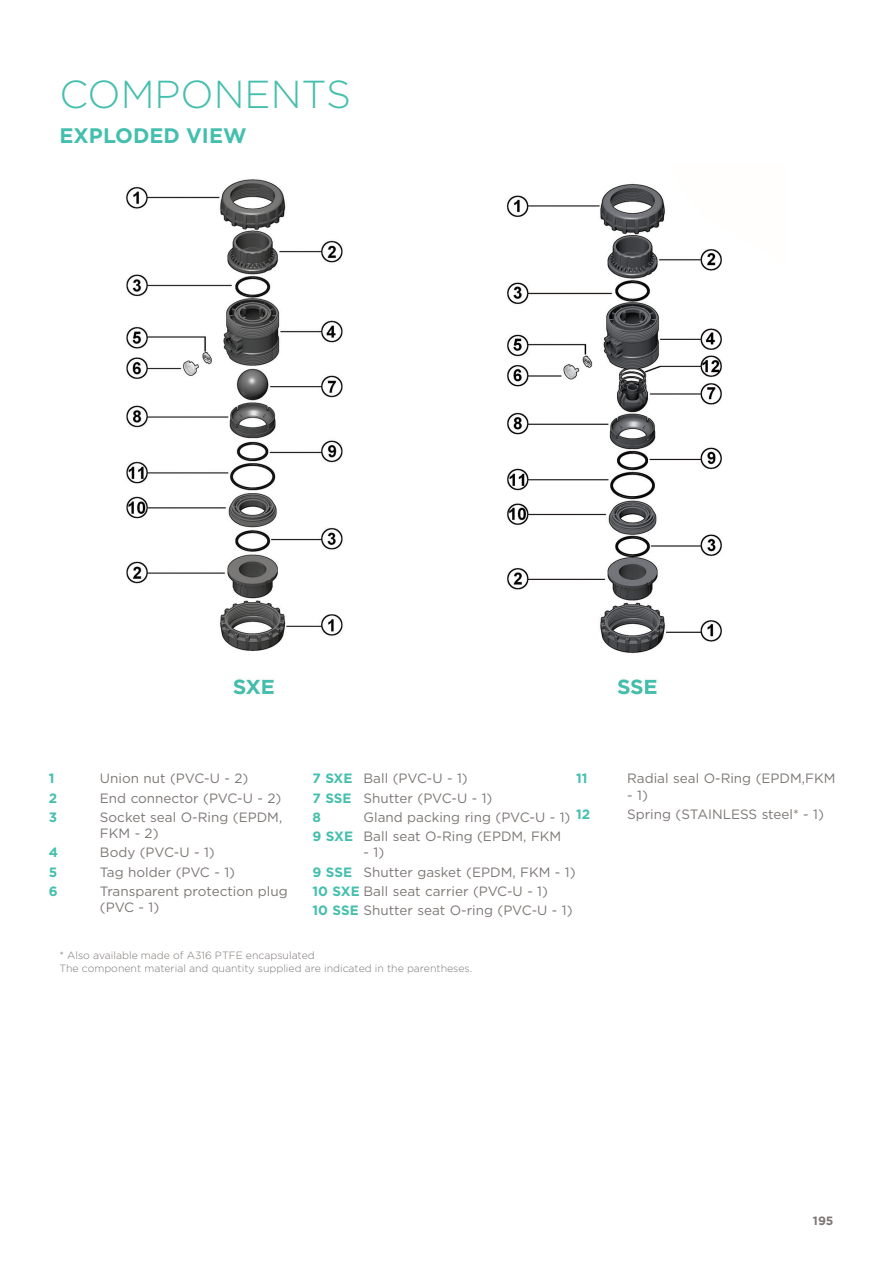
<style>
.page{position:relative;width:893px;height:1263px;background:#fff}
.page>*{position:absolute;margin:0;border:0;box-sizing:border-box;transform-origin:0 0}
.t1{font:300 39px "Gotham";color:#45bfad}
.C-9-1-Sottotitolo{font:700 21px "Gotham";color:#45bfad}
.TabVar3_Val2{font:13.5px/16.2px "Gotham";color:#7c7775}
.TabVar3_Val1{font:13.5px "Gotham";color:#7c7775}
.TabVar3_Val1-2{font:700 13.5px "Gotham";color:#45bfad}
.t2{font:700 12px "Gotham";color:#7c7775}
.C-9-1-NotaElencoComp{font:300 10.5px "Gotham";color:#7c7775}
.s1{font-weight:700;color:#45bfad}
</style>
<div class="page">
<img style="left:126px;top:179px;width:596px;height:516px">
<h1 class="t1" style="left:60px;top:70px;width:293px">COMPONENTS</h1>
<p class="C-9-1-Sottotitolo" style="left:60px;top:122px;width:189px">EXPLODED VIEW</p>
<p class="TabVar3_Val1-2" style="left:49px;top:770px;width:7px">1</p>
<p class="TabVar3_Val2" style="left:100px;top:770px;width:150px">Union nut (PVC-U - 2)</p>
<p class="TabVar3_Val1-2" style="left:49px;top:789px;width:10px">2</p>
<p class="TabVar3_Val2" style="left:100px;top:789px;width:183px">End connector (PVC-U - 2)</p>
<p class="TabVar3_Val1-2" style="left:49px;top:808px;width:10px">3</p>
<p class="TabVar3_Val2" style="left:100px;top:809px;width:184px">Socket seal O-Ring (EPDM,<br>FKM - 2)</p>
<p class="TabVar3_Val1-2" style="left:49px;top:844px;width:11px">4</p>
<p class="TabVar3_Val2" style="left:100px;top:844px;width:116px">Body (PVC-U - 1)</p>
<p class="TabVar3_Val1-2" style="left:49px;top:863px;width:10px">5</p>
<p class="TabVar3_Val2" style="left:100px;top:864px;width:137px">Tag holder (PVC - 1)</p>
<p class="TabVar3_Val1-2" style="left:49px;top:882px;width:10px">6</p>
<p class="TabVar3_Val2" style="left:100px;top:883px;width:189px">Transparent protection plug (PVC - 1)</p>
<p class="TabVar3_Val1-2" style="left:313px;top:770px;width:42px">7 SXE</p>
<p class="TabVar3_Val2" style="left:364px;top:770px;width:106px">Ball (PVC-U - 1)</p>
<p class="TabVar3_Val1-2" style="left:313px;top:789px;width:41px">7 SSE</p>
<p class="TabVar3_Val2" style="left:364px;top:789px;width:130px">Shutter (PVC-U - 1)</p>
<p class="TabVar3_Val1-2" style="left:313px;top:808px;width:10px">8</p>
<p class="TabVar3_Val2" style="left:364px;top:809px;width:208px">Gland packing ring (PVC-U - 1)</p>
<p class="TabVar3_Val1-2" style="left:313px;top:827px;width:42px">9 SXE</p>
<p class="TabVar3_Val2" style="left:364px;top:828px;width:199px">Ball seat O-Ring (EPDM, FKM</p>
<p class="TabVar3_Val2" style="left:364px;top:844px;width:22px">- 1)</p>
<p class="TabVar3_Val1-2" style="left:313px;top:863px;width:41px">9 SSE</p>
<p class="TabVar3_Val2" style="left:364px;top:864px;width:213px">Shutter gasket (EPDM, FKM - 1)</p>
<p class="TabVar3_Val1" style="left:313px;top:883px;width:237px"><span class="s1">10 SXE</span> Ball seat carrier (PVC-U - 1)</p>
<p class="TabVar3_Val1" style="left:313px;top:902px;width:262px"><span class="s1">10 SSE</span> Shutter seat O-ring (PVC-U - 1)</p>
<p class="TabVar3_Val1-2" style="left:576px;top:770px;width:13px">11</p>
<p class="TabVar3_Val2" style="left:627px;top:770px;width:210px">Radial seal O-Ring (EPDM,FKM</p>
<p class="TabVar3_Val2" style="left:627px;top:786px;width:22px">- 1)</p>
<p class="TabVar3_Val1-2" style="left:576px;top:805px;width:16px">12</p>
<p class="TabVar3_Val2" style="left:627px;top:806px;width:198px">Spring (STAINLESS steel* - 1)</p>
<p class="C-9-1-NotaElencoComp" style="left:60px;top:949px;width:257px">* Also available made of A316 PTFE encapsulated</p>
<p class="C-9-1-NotaElencoComp" style="left:60px;top:961px;width:414px">The component material and quantity supplied are indicated in the parentheses.</p>
<p class="t2" style="left:813px;top:1212px;width:22px">195</p>
</div>
